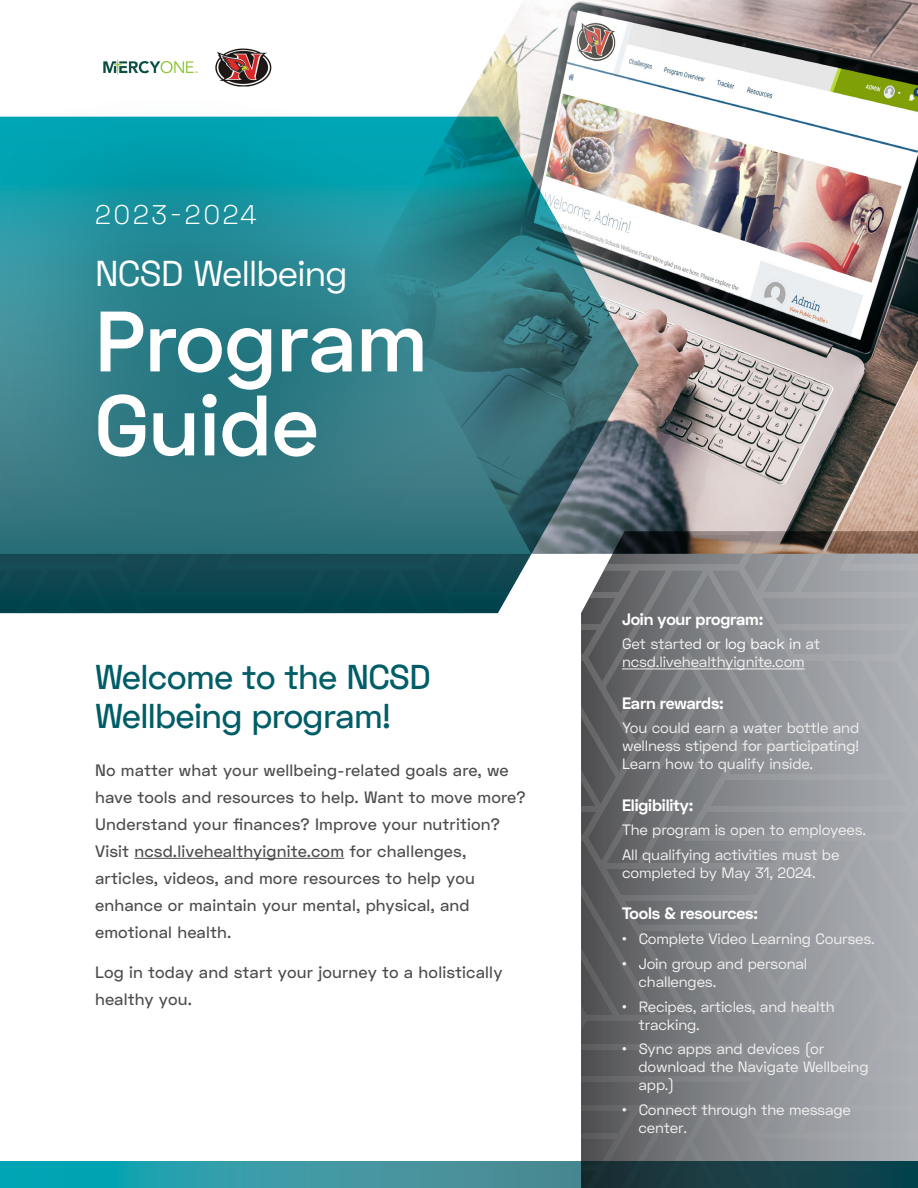
<style>
.page{position:relative;width:918px;height:1188px;background:#fff}
.page>*{position:absolute;margin:0;border:0;box-sizing:border-box;transform-origin:0 0}
.Main_Header_-_Program_Guide{font:600 85.5px "Space Grotesk";color:#fff}
.Main_Header_-_Program_Guide-2{font:36px "Space Grotesk";letter-spacing:-.02em;color:#fff}
.First_Page_-_Program_Header{font:500 34.5px/39px "Space Grotesk";letter-spacing:-.02em;color:#005d67}
.Main_Header_-_Program_Guide-3{font:300 27px "Space Grotesk";letter-spacing:.1em;color:#fff}
.t1{font:500 16.5px/27px "Space Grotesk";letter-spacing:.01em;color:#4b4c4d}
.t2{font:700 16.5px "Space Grotesk";letter-spacing:-.01em;color:#fff}
.Inside_Pages_-_Numbered_Text{font:15px/18px "Space Grotesk";letter-spacing:-.01em;color:#f2f2f2}
.s1{color:#fff}
</style>
<div class="page">
<img style="left:471px;top:0;width:447px;height:554px">
<div style="left:0;top:93px;width:531px;height:475px;background:#005d67;opacity:.9"></div>
<hr style="left:134px;top:858px;width:210px;height:1px;background:#4b4c4d">
<svg style="left:581px;top:531px;width:337px;height:631px;background:#87888c"></svg>
<svg style="left:0;top:1162px;width:918px;height:26px;background:#267781"></svg>
<svg style="left:0;top:554px;width:531px;height:59px;background:#134c54"></svg>
<hr style="left:622px;top:669px;width:183px;height:1px;background:#f2f2f2">
<img style="left:103px;top:48px;width:169px;height:39px">
<p class="Main_Header_-_Program_Guide-3" style="left:95px;top:197px;width:163px">2023-2024</p>
<p class="Main_Header_-_Program_Guide-2" style="left:95px;top:250px;width:254px">NCSD Wellbeing</p>
<p class="Main_Header_-_Program_Guide" style="left:95px;top:286px;width:334px">Program</p>
<p class="Main_Header_-_Program_Guide" style="left:95px;top:370px;width:225px">Guide</p>
<p class="First_Page_-_Program_Header" style="left:95px;top:658px;width:337px">Welcome to the NCSD<br>Wellbeing program!</p>
<p class="t1" style="left:95px;top:756px;width:432px">No matter what your wellbeing-related goals are, we have tools and resources to help. Want to move more?<br>Understand your finances? Improve your nutrition?<br>Visit ncsd.livehealthyignite.com for challenges, articles, videos, and more resources to help you enhance or maintain your mental, physical, and emotional health.</p>
<p class="t1" style="left:95px;top:959px;width:409px">Log in today and start your journey to a holistically healthy you.</p>
<p class="t2" style="left:622px;top:608px;width:143px">Join your program:</p>
<p class="Inside_Pages_-_Numbered_Text" style="left:622px;top:635px;width:200px">Get starte<span class="s1">d or log back in</span> at ncsd.livehealthyignite.com</p>
<p class="t2" style="left:622px;top:692px;width:103px">Earn rewards:</p>
<p class="Inside_Pages_-_Numbered_Text" style="left:622px;top:719px;width:239px;text-align:justify">You could earn a water bottle and wellness stipend for participating!<br>Learn how to qualify inside.</p>
<p class="t2" style="left:622px;top:794px;width:73px">Eligibility:</p>
<p class="Inside_Pages_-_Numbered_Text" style="left:622px;top:821px;width:246px">The program is open to employees.</p>
<p class="Inside_Pages_-_Numbered_Text" style="left:622px;top:846px;width:219px">All qualifying activities must be completed by May 31, 2024.</p>
<p class="t2" style="left:622px;top:903px;width:138px">Tools &amp; resources:</p>
<p class="Inside_Pages_-_Numbered_Text" style="left:622px;top:930px;width:254px">• Complete Video Learning Courses.</p>
<p class="Inside_Pages_-_Numbered_Text" style="left:639px;top:955px;width:170px;text-indent:-16px">• Join group and personal challenges.</p>
<p class="Inside_Pages_-_Numbered_Text" style="left:639px;top:997px;width:198px;text-indent:-16px">• Recipes, articles, and health tracking.</p>
<p class="Inside_Pages_-_Numbered_Text" style="left:639px;top:1040px;width:232px;text-indent:-16px">• Sync apps and devices (or download the Navigate Wellbeing app.)</p>
<p class="Inside_Pages_-_Numbered_Text" style="left:639px;top:1101px;width:214px;text-indent:-16px">• Connect through the message center.</p>
</div>
